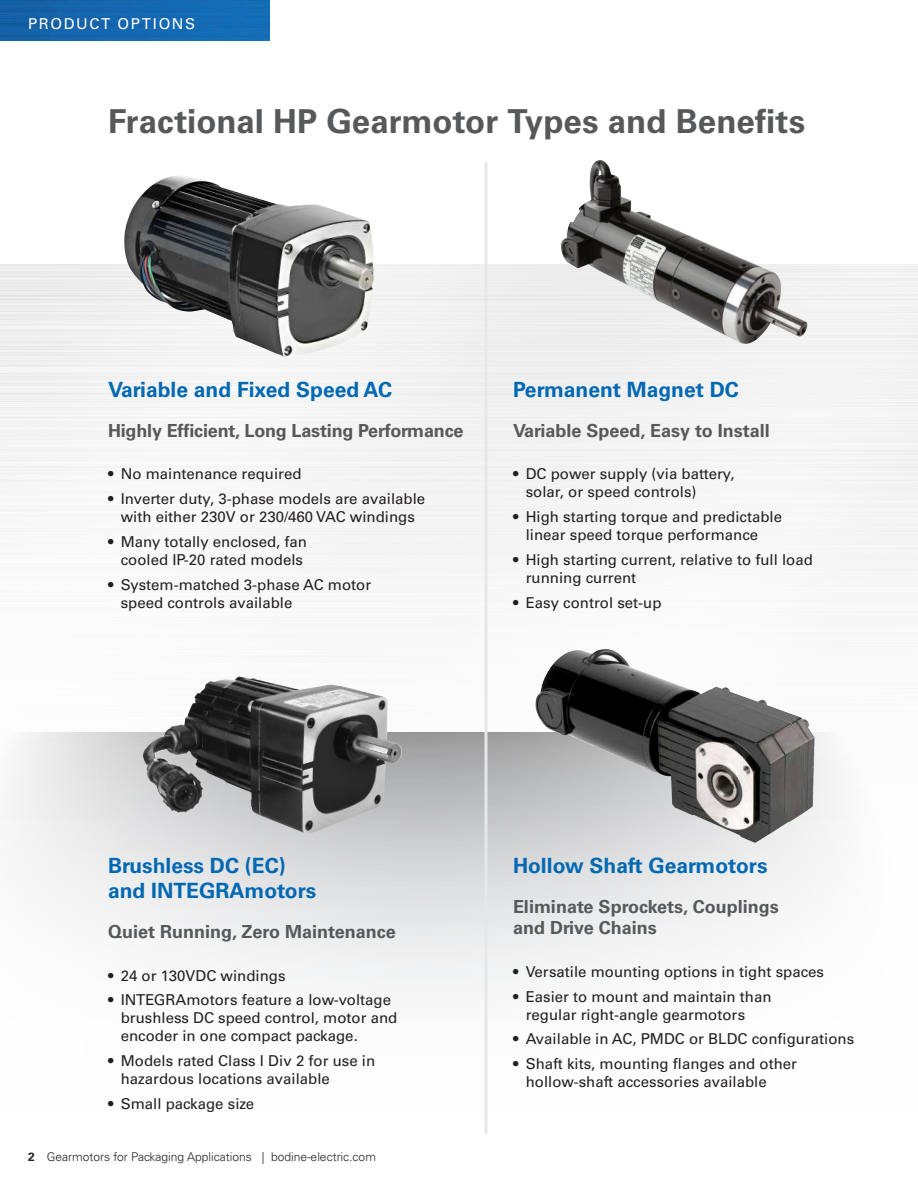
<style>
.page{position:relative;width:918px;height:1188px;background:#fff}
.page>*{position:absolute;margin:0;border:0;box-sizing:border-box;transform-origin:0 0}
.t1{font:700 33px "Univers";color:#57585a}
.t2{font:700 21px/25.2px "Univers";color:#0168b3}
.t3{font:700 18px/21.6px "Univers";color:#57585a}
.t4{font:15px/18px "Univers";color:#231f20}
.t5{font:15px "Univers";letter-spacing:.11em;color:#fff}
.t6{font:300 12px "Univers";color:#231f20}
.s1{font-weight:700}
</style>
<div class="page">
<svg style="left:20px;top:827px;width:809px;height:159px"></svg>
<img style="left:0;top:0;width:270px;height:40px">
<img style="left:143px;top:677px;width:259px;height:157px">
<img style="left:122px;top:176px;width:252px;height:181px">
<hr style="left:484px;top:162px;width:4px;height:972px;background:#e6e7e9">
<img style="left:535px;top:649px;width:280px;height:194px">
<img style="left:561px;top:160px;width:247px;height:185px">
<p class="t5" style="left:28px;top:15px;width:169px">PRODUCT OPTIONS</p>
<h1 class="t1" style="left:108px;top:102px;width:699px">Fractional HP Gearmotor Types and Benefits</h1>
<h2 class="t2" style="left:108px;top:377px;width:286px">Variable and Fixed Speed AC</h2>
<p class="t3" style="left:108px;top:420px;width:357px">Highly Efficient, Long Lasting Performance</p>
<p class="t4" style="left:108px;top:465px;width:195px">• No maintenance required</p>
<p class="t4" style="left:108px;top:490px;width:319px;text-align:center">• Inverter duty, 3-phase models are available with either 230V or 230/460 VAC windings</p>
<p class="t4" style="left:108px;top:533px;width:201px;text-align:center">• Many totally enclosed, fan cooled IP-20 rated models</p>
<p class="t4" style="left:121px;top:575px;width:252px;text-indent:-13px">• System-matched 3-phase AC motor speed controls available</p>
<h2 class="t2" style="left:513px;top:377px;width:227px">Permanent Magnet DC</h2>
<p class="t3" style="left:513px;top:420px;width:258px">Variable Speed, Easy to Install</p>
<p class="t4" style="left:526px;top:465px;width:210px;text-indent:-13px">• DC power supply (via battery, solar, or speed controls)</p>
<p class="t4" style="left:526px;top:508px;width:258px;text-indent:-13px">• High starting torque and predictable linear speed torque performance</p>
<p class="t4" style="left:526px;top:551px;width:289px;text-indent:-13px">• High starting current, relative to full load running current</p>
<p class="t4" style="left:513px;top:593px;width:150px">• Easy control set-up</p>
<h2 class="t2" style="left:108px;top:853px;width:210px">Brushless DC (EC) and INTEGRAmotors</h2>
<p class="t3" style="left:108px;top:921px;width:289px">Quiet Running, Zero Maintenance</p>
<p class="t4" style="left:108px;top:966px;width:179px">• 24 or 130VDC windings</p>
<p class="t4" style="left:121px;top:991px;width:278px;text-indent:-13px">• INTEGRAmotors feature a low-voltage brushless DC speed control, motor and encoder in one compact package.</p>
<p class="t4" style="left:121px;top:1052px;width:256px;text-indent:-13px">• Models rated Class I Div 2 for use in hazardous locations available</p>
<p class="t4" style="left:108px;top:1095px;width:148px">• Small package size</p>
<p class="t6" style="left:28px;top:1150px;width:349px"><span class="s1">2</span> Gearmotors for Packaging Applications | bodine-electric.com</p>
<h2 class="t2" style="left:513px;top:853px;width:256px">Hollow Shaft Gearmotors</h2>
<p class="t3" style="left:513px;top:896px;width:267px">Eliminate Sprockets, Couplings and Drive Chains</p>
<p class="t4" style="left:513px;top:963px;width:313px">• Versatile mounting options in tight spaces</p>
<p class="t4" style="left:526px;top:987px;width:247px;text-indent:-13px">• Easier to mount and maintain than regular right-angle gearmotors</p>
<p class="t4" style="left:513px;top:1030px;width:343px">• Available in AC, PMDC or BLDC configurations</p>
<p class="t4" style="left:526px;top:1055px;width:273px;text-indent:-13px">• Shaft kits, mounting flanges and other hollow-shaft accessories available</p>
</div>
